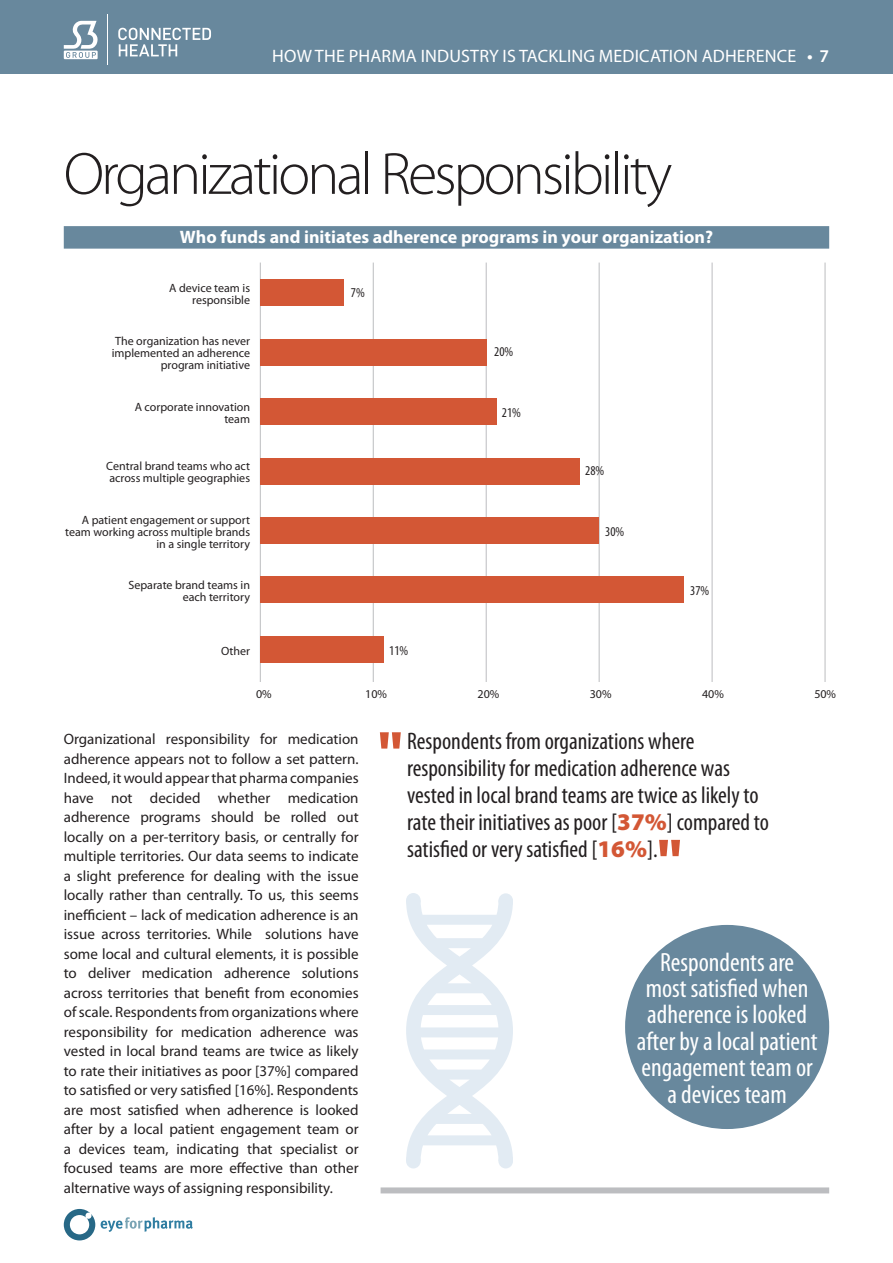
<style>
.page{position:relative;width:893px;height:1263px;background:#fff}
.page>*{position:absolute;margin:0;border:0;box-sizing:border-box;transform-origin:0 0}
.t1{font:300 60px "Myriad Pro";letter-spacing:-.05em;color:#231f20}
.t2{font:condensed 26.4px/26.4px "Myriad Pro";color:#fff;text-align:center}
.t3{font:condensed 24px/27px "Myriad Pro";color:#231f20}
.t4{font:700 18px "Myriad Pro";color:#fff}
.t5{font:18px "Myriad Pro";letter-spacing:.01em;color:#fff}
.t6{font:15px/19.5px "Myriad Pro";color:#231f20;text-align:justify}
.t7{font:condensed 13.5px "Myriad Pro";color:#231f20}
.t8{font:12px/12px "Myriad Pro";color:#231f20;text-align:right}
.s1{font-weight:600}
.s2{font-weight:900;font-stretch:normal;color:#d35735}
</style>
<div class="page">
<div style="left:0;top:0;width:893px;height:74px;background:#68889d"></div>
<svg style="left:64px;top:1209px;width:31px;height:31px"></svg>
<svg style="left:101px;top:1217px;width:92px;height:15px"></svg>
<svg style="left:64px;top:21px;width:34px;height:38px"></svg>
<svg style="left:118px;top:28px;width:93px;height:28px"></svg>
<hr style="left:108px;top:15px;width:1px;height:50px;background:#fff">
<div style="left:64px;top:226px;width:765px;height:23px;background:#68889d"></div>
<svg style="left:380px;top:732px;width:21px;height:16px"></svg>
<svg style="left:659px;top:840px;width:21px;height:16px"></svg>
<svg style="left:406px;top:903px;width:107px;height:255px"></svg>
<div style="left:498px;top:893px;width:15px;height:15px;background:#e2ebf3;border-radius:50%"></div>
<div style="left:406px;top:893px;width:15px;height:14px;background:#e2ebf3;border-radius:50%"></div>
<div style="left:406px;top:1154px;width:15px;height:14px;background:#e2ebf3;border-radius:50%"></div>
<div style="left:498px;top:1154px;width:15px;height:14px;background:#e2ebf3;border-radius:50%"></div>
<div style="left:381px;top:1187px;width:448px;height:6px;background:#bcbdc0"></div>
<hr style="left:260px;top:263px;width:1px;height:419px;background:#bcbdc0">
<hr style="left:373px;top:263px;width:1px;height:419px;background:#bcbdc0">
<hr style="left:486px;top:263px;width:1px;height:419px;background:#bcbdc0">
<hr style="left:599px;top:263px;width:1px;height:419px;background:#bcbdc0">
<hr style="left:712px;top:263px;width:1px;height:419px;background:#bcbdc0">
<hr style="left:825px;top:263px;width:1px;height:419px;background:#bcbdc0">
<div style="left:260px;top:517px;width:338px;height:27px;background:#d35735"></div>
<div style="left:260px;top:339px;width:226px;height:26px;background:#d35735"></div>
<div style="left:260px;top:576px;width:424px;height:27px;background:#d35735"></div>
<div style="left:260px;top:398px;width:236px;height:27px;background:#d35735"></div>
<div style="left:260px;top:279px;width:83px;height:27px;background:#d35735"></div>
<div style="left:260px;top:636px;width:124px;height:27px;background:#d35735"></div>
<div style="left:260px;top:458px;width:319px;height:26px;background:#d35735"></div>
<div style="left:625px;top:925px;width:204px;height:204px;background:#68889d;border-radius:50%"></div>
<p class="t5" style="left:272px;top:46px;width:558px">HOW THE PHARMA INDUSTRY IS TACKLING MEDICATION ADHERENCE <span class="s1">• 7</span></p>
<h1 class="t1" style="left:64px;top:141px;width:610px">Organizational Responsibility</h1>
<p class="t4" style="left:180px;top:227px;width:534px">Who funds and initiates adherence programs in your organization?</p>
<p class="t8" style="left:169px;top:282px;width:82px">A device team is responsible</p>
<p class="t8" style="left:112px;top:336px;width:140px">The organization has never implemented an adherence program initiative</p>
<p class="t7" style="left:351px;top:285px;width:15px">7%</p>
<p class="t7" style="left:494px;top:344px;width:21px">20%</p>
<p class="t8" style="left:135px;top:401px;width:117px">A corporate innovation team</p>
<p class="t7" style="left:502px;top:405px;width:21px">21%</p>
<p class="t8" style="left:106px;top:461px;width:145px;text-align:left">Central brand teams who act across multiple geographies</p>
<p class="t7" style="left:585px;top:463px;width:21px">28%</p>
<p class="t8" style="left:65px;top:514px;width:186px">A patient engagement or support team working across multiple brands in a single territory</p>
<p class="t7" style="left:605px;top:524px;width:21px">30%</p>
<p class="t8" style="left:128px;top:579px;width:123px">Separate brand teams in each territory</p>
<p class="t7" style="left:690px;top:583px;width:21px">37%</p>
<p class="t8" style="left:221px;top:645px;width:31px">Other</p>
<p class="t7" style="left:389px;top:643px;width:21px">11%</p>
<p class="t8" style="left:256px;top:688px;width:17px">0%</p>
<p class="t8" style="left:365px;top:688px;width:23px">10%</p>
<p class="t8" style="left:477px;top:688px;width:23px">20%</p>
<p class="t8" style="left:590px;top:688px;width:23px">30%</p>
<p class="t8" style="left:702px;top:688px;width:23px">40%</p>
<p class="t8" style="left:814px;top:688px;width:23px">50%</p>
<p class="t6" style="left:64px;top:730px;width:296px">Organizational responsibility for medication adherence appears not to follow a set pattern.<br>Indeed, it would appear that pharma companies have not decided whether medication adherence programs should be rolled out locally on a per-territory basis, or centrally for multiple territories. Our data seems to indicate a slight preference for dealing with the issue locally rather than centrally. To us, this seems inefficient – lack of medication adherence is an issue across territories. While solutions have some local and cultural elements, it is possible to deliver medication adherence solutions across territories that benefit from economies of scale. Respondents from organizations where responsibility for medication adherence was vested in local brand teams are twice as likely to rate their initiatives as poor [37%] compared to satisfied or very satisfied [16%]. Respondents are most satisfied when adherence is looked after by a local patient engagement team or a devices team, indicating that specialist or focused teams are more effective than other alternative ways of assigning responsibility.</p>
<h3 class="t3" style="left:407px;top:728px;width:363px">Respondents from organizations where responsibility for medication adherence was vested in local brand teams are twice as likely to rate their initiatives as poor [<span class="s2">37%</span>] compared to satisfied or very satisfied [<span class="s2">16%</span>].</h3>
<h2 class="t2" style="left:637px;top:949px;width:182px">Respondents are most satisfied when adherence is looked after by a local patient engagement team or a devices team</h2>
</div>
